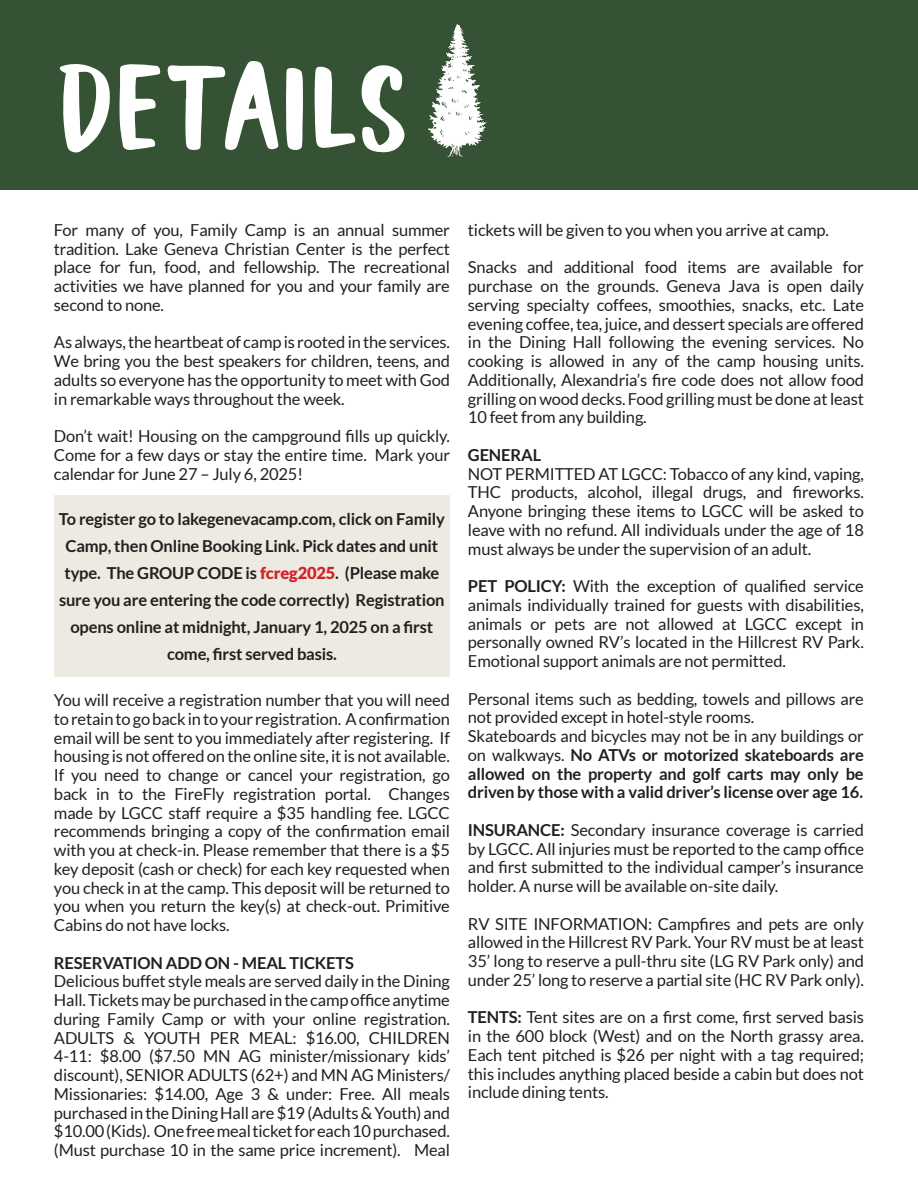
<style>
.page{position:relative;width:918px;height:1188px;background:#fff}
.page>*{position:absolute;margin:0;border:0;box-sizing:border-box;transform-origin:0 0}
.t1{font:117px "Camping";letter-spacing:-.035em;color:#fff}
.t2{font:16.5px/18.8px "Lato";letter-spacing:-.01em;color:#231f20;text-align:justify}
.t3{font:700 16.5px/27px "Lato";letter-spacing:-.01em;color:#231f20;text-align:center}
.s1{font-weight:900;color:#d1232a}
.s2{font-weight:700}
.s3{font-weight:400}
</style>
<div class="page">
<div style="left:54px;top:495px;width:396px;height:181px;background:#edeae1"></div>
<div style="left:0;top:0;width:918px;height:190px;background:#355234"></div>
<img style="left:429px;top:24px;width:58px;height:133px">
<p class="t1" style="left:54px;top:58px;width:358px">DETAILS</p>
<p class="t2" style="left:54px;top:220px;width:398px">For many of you, Family Camp is an annual summer tradition. Lake Geneva Christian Center is the perfect place for fun, food, and fellowship. The recreational activities we have planned for you and your family are second to none.</p>
<p class="t2" style="left:54px;top:333px;width:398px">As always, the heartbeat of camp is rooted in the services.<br>We bring you the best speakers for children, teens, and adults so everyone has the opportunity to meet with God in remarkable ways throughout the week.</p>
<p class="t2" style="left:54px;top:427px;width:398px">Don’t wait! Housing on the campground fills up quickly.<br>Come for a few days or stay the entire time. Mark your calendar for June 27 – July 6, 2025!</p>
<p class="t3" style="left:59px;top:506px;width:388px">To register go to lakegenevacamp.com, click on Family Camp, then Online Booking Link. Pick dates and unit type. The GROUP CODE is <span class="s1">fcreg2025</span>. (Please make sure you are entering the code correctly) Registration opens online at midnight, January 1, 2025 on a first come, first served basis.</p>
<p class="t2" style="left:54px;top:691px;width:398px">You will receive a registration number that you will need to retain to go back in to your registration. A confirmation email will be sent to you immediately after registering. If housing is not offered on the online site, it is not available.<br>If you need to change or cancel your registration, go back in to the FireFly registration portal. Changes made by LGCC staff require a $35 handling fee. LGCC recommends bringing a copy of the confirmation email with you at check-in. Please remember that there is a $5 key deposit (cash or check) for each key requested when you check in at the camp. This deposit will be returned to you when you return the key(s) at check-out. Primitive Cabins do not have locks.</p>
<p class="t3" style="left:54px;top:949px;width:302px">RESERVATION ADD ON - MEAL TICKETS</p>
<p class="t2" style="left:54px;top:972px;width:398px">Delicious buffet style meals are served daily in the Dining Hall. Tickets may be purchased in the camp office anytime during Family Camp or with your online registration.<br>ADULTS &amp; YOUTH PER MEAL: $16.00, CHILDREN 4-11: $8.00 ($7.50 MN AG minister/missionary kids’ discount), SENIOR ADULTS (62+) and MN AG Ministers/ Missionaries: $14.00, Age 3 &amp; under: Free. All meals purchased in the Dining Hall are $19 (Adults &amp; Youth) and $10.00 (Kids). One free meal ticket for each 10 purchased. (Must purchase 10 in the same price increment). Meal</p>
<p class="t2" style="left:468px;top:220px;width:362px">tickets will be given to you when you arrive at camp.</p>
<p class="t2" style="left:468px;top:258px;width:398px">Snacks and additional food items are available for purchase on the grounds. Geneva Java is open daily serving specialty coffees, smoothies, snacks, etc. Late evening coffee, tea, juice, and dessert specials are offered in the Dining Hall following the evening services. No cooking is allowed in any of the camp housing units.<br>Additionally, Alexandria’s fire code does not allow food grilling on wood decks. Food grilling must be done at least 10 feet from any building.</p>
<p class="t3" style="left:468px;top:441px;width:75px">GENERAL</p>
<p class="t2" style="left:468px;top:464px;width:398px">NOT PERMITTED AT LGCC: Tobacco of any kind, vaping, THC products, alcohol, illegal drugs, and fireworks.<br>Anyone bringing these items to LGCC will be asked to leave with no refund. All individuals under the age of 18 must always be under the supervision of an adult.</p>
<p class="t2" style="left:468px;top:577px;width:398px"><span class="s2">PET POLICY:</span> With the exception of qualified service animals individually trained for guests with disabilities, animals or pets are not allowed at LGCC except in personally owned RV’s located in the Hillcrest RV Park.<br>Emotional support animals are not permitted.</p>
<p class="t2" style="left:468px;top:689px;width:398px">Personal items such as bedding, towels and pillows are not provided except in hotel-style rooms.</p>
<p class="t3" style="left:468px;top:726px;width:397px;line-height:18.8px;text-align:justify"><span class="s3">Skateboards and bicycles may not be in any buildings or on walkways.</span> No ATVs or motorized skateboards are allowed on the property and golf carts may only be driven by those with a valid driver’s license over age 16.</p>
<p class="t2" style="left:468px;top:820px;width:398px"><span class="s2">INSURANCE:</span> Secondary insurance coverage is carried by LGCC. All injuries must be reported to the camp office and first submitted to the individual camper’s insurance holder. A nurse will be available on-site daily.</p>
<p class="t2" style="left:468px;top:914px;width:398px">RV SITE INFORMATION: Campfires and pets are only allowed in the Hillcrest RV Park. Your RV must be at least 35’ long to reserve a pull-thru site (LG RV Park only) and under 25’ long to reserve a partial site (HC RV Park only).</p>
<p class="t2" style="left:468px;top:1008px;width:398px"><span class="s2">TENTS:</span> Tent sites are on a first come, first served basis in the 600 block (West) and on the North grassy area.<br>Each tent pitched is $26 per night with a tag required; this includes anything placed beside a cabin but does not include dining tents.</p>
</div>
